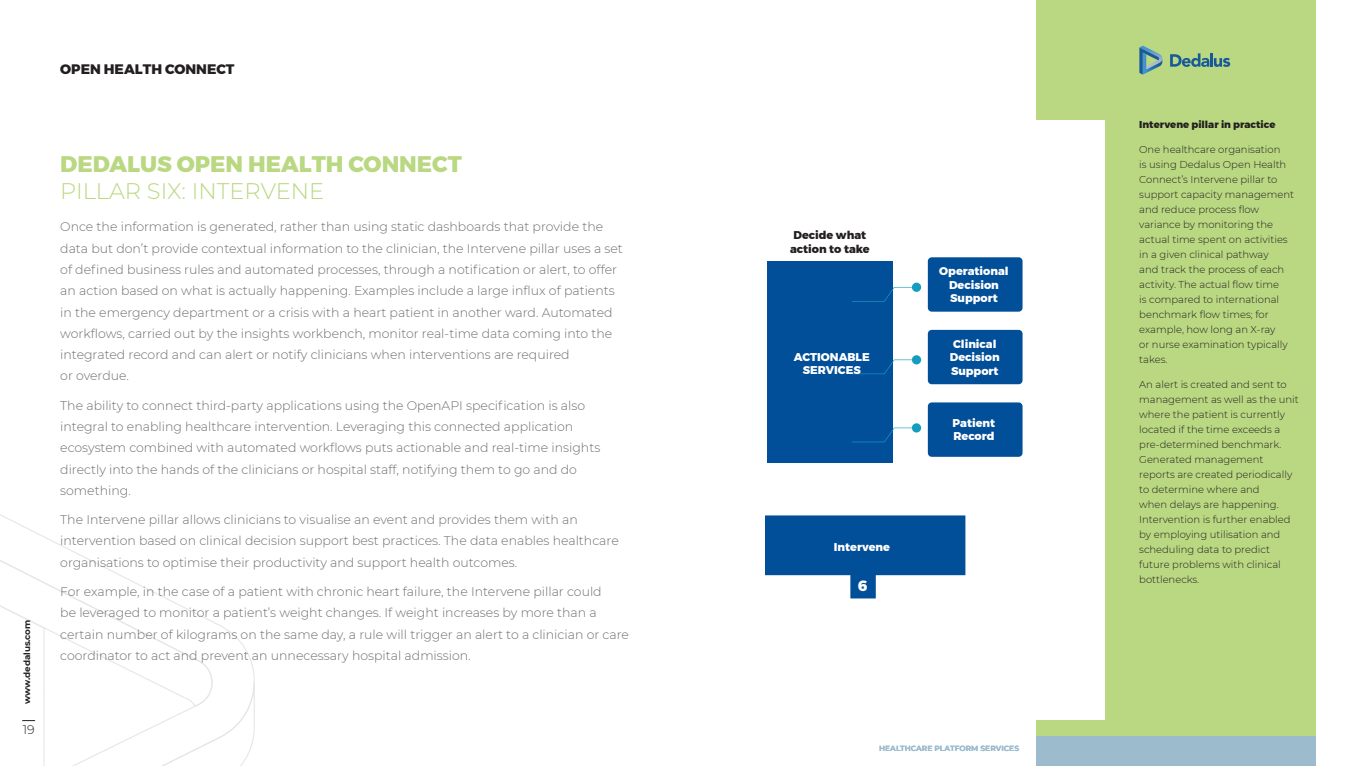
<style>
.page{position:relative;width:1361px;height:766px;background:#fff}
.page>*{position:absolute;margin:0;border:0;box-sizing:border-box;transform-origin:0 0}
.t1{font:800 22.5px "Montserrat";color:#b9d881}
.t2{font:300 22.5px "Montserrat";color:#b9d881}
.t3{font:800 15px "Montserrat";color:#fff}
.t4{font:800 13.75px "Montserrat";color:#231f20}
.t5{font:300 12.5px/21.2px "Montserrat";color:#6c6d70}
.t6{font:300 12.5px "Montserrat";color:#231f20}
.t7{font:800 11.25px/13.5px "Montserrat";color:#fff;text-align:center}
.t8{font:800 11.25px/13.5px "Montserrat";color:#231f20;text-align:center}
.t9{font:300 10px/15px "Montserrat";color:#231f20}
.t10{font:800 10px "Montserrat";color:#231f20}
.t11{font:700 8.75px "Montserrat";letter-spacing:-.005em;color:#231f20}
.t12{font:700 7.5px "Montserrat";color:#9cbcce}
</style>
<div class="page">
<div style="left:1036px;top:735px;width:279px;height:30px;background:#9cbcce"></div>
<div style="left:1036px;top:0;width:279px;height:735px;background:#b9d881"></div>
<svg style="left:0;top:535px;width:176px;height:68px"></svg>
<svg style="left:0;top:603px;width:255px;height:162px"></svg>
<svg style="left:1139px;top:46px;width:24px;height:29px"></svg>
<svg style="left:1170px;top:53px;width:60px;height:14px"></svg>
<div style="left:680px;top:120px;width:424px;height:599px;background:#fff"></div>
<div style="left:767px;top:261px;width:125px;height:201px;background:#014e99"></div>
<div style="left:928px;top:257px;width:94px;height:54px;background:#014e99;border-radius:4px"></div>
<svg style="left:852px;top:427px;width:65px;height:15px"></svg>
<div style="left:912px;top:423px;width:9px;height:9px;background:#149dbf;border-radius:50%"></div>
<svg style="left:884px;top:287px;width:31px;height:14px"></svg>
<div style="left:912px;top:282px;width:9px;height:10px;background:#149dbf;border-radius:50%"></div>
<div style="left:928px;top:402px;width:94px;height:54px;background:#014e99;border-radius:4px"></div>
<div style="left:928px;top:330px;width:94px;height:54px;background:#014e99;border-radius:4px"></div>
<svg style="left:852px;top:359px;width:65px;height:15px"></svg>
<div style="left:912px;top:355px;width:9px;height:9px;background:#149dbf;border-radius:50%"></div>
<svg style="left:766px;top:515px;width:199px;height:83px"></svg>
<p class="t4" style="left:60px;top:60px;width:176px">OPEN HEALTH CONNECT</p>
<p class="t11" style="left:21px;top:703px;width:86px;rotate:-90deg">www.dedalus.com</p>
<p class="t6" style="left:23px;top:720px;width:13px">19</p>
<h1 class="t1" style="left:60px;top:150px;width:403px">DEDALUS OPEN HEALTH CONNECT</h1>
<h1 class="t2" style="left:60px;top:176px;width:266px">PILLAR SIX: INTERVENE</h1>
<p class="t5" style="left:60px;top:216px;width:564px">Once the information is generated, rather than using static dashboards that provide the data but don’t provide contextual information to the clinician, the Intervene pillar uses a set of defined business rules and automated processes, through a notification or alert, to offer an action based on what is actually happening. Examples include a large influx of patients in the emergency department or a crisis with a heart patient in another ward. Automated workflows, carried out by the insights workbench, monitor real-time data coming into the integrated record and can alert or notify clinicians when interventions are required<br>or overdue.</p>
<p class="t5" style="left:60px;top:394px;width:541px">The ability to connect third-party applications using the OpenAPI specification is also integral to enabling healthcare intervention. Leveraging this connected application ecosystem combined with automated workflows puts actionable and real-time insights directly into the hands of the clinicians or hospital staff, notifying them to go and do something.</p>
<p class="t5" style="left:60px;top:508px;width:560px">The Intervene pillar allows clinicians to visualise an event and provides them with an intervention based on clinical decision support best practices. The data enables healthcare organisations to optimise their productivity and support health outcomes.</p>
<p class="t5" style="left:60px;top:580px;width:570px">For example, in the case of a patient with chronic heart failure, the Intervene pillar could<br>be leveraged to monitor a patient’s weight changes. If weight increases by more than a certain number of kilograms on the same day, a rule will trigger an alert to a clinician or care coordinator to act and prevent an unnecessary hospital admission.</p>
<p class="t8" style="left:790px;top:229px;width:81px">Decide what action to take</p>
<p class="t7" style="left:794px;top:350px;width:78px">ACTIONABLE<br>SERVICES</p>
<p class="t7" style="left:834px;top:540px;width:58px">Intervene</p>
<p class="t3" style="left:858px;top:576px;width:11px">6</p>
<p class="t7" style="left:939px;top:264px;width:71px">Operational<br>Decision<br>Support</p>
<p class="t7" style="left:950px;top:337px;width:51px;text-align:left">Clinical<br>Decision<br>Support</p>
<p class="t7" style="left:952px;top:416px;width:44px;text-align:left">Patient<br>Record</p>
<p class="t12" style="left:879px;top:742px;width:141px">HEALTHCARE PLATFORM SERVICES</p>
<p class="t10" style="left:1139px;top:118px;width:138px">Intervene pillar in practice</p>
<p class="t9" style="left:1139px;top:141px;width:156px">One healthcare organisation<br>is using Dedalus Open Health<br>Connect’s Intervene pillar to support capacity management and reduce process flow variance by monitoring the actual time spent on activities in a given clinical pathway<br>and track the process of each activity. The actual flow time<br>is compared to international benchmark flow times; for example, how long an X-ray<br>or nurse examination typically takes.</p>
<p class="t9" style="left:1139px;top:376px;width:161px">An alert is created and sent to management as well as the unit where the patient is currently located if the time exceeds a pre-determined benchmark.<br>Generated management reports are created periodically to determine where and<br>when delays are happening.<br>Intervention is further enabled by employing utilisation and scheduling data to predict future problems with clinical bottlenecks.</p>
</div>
